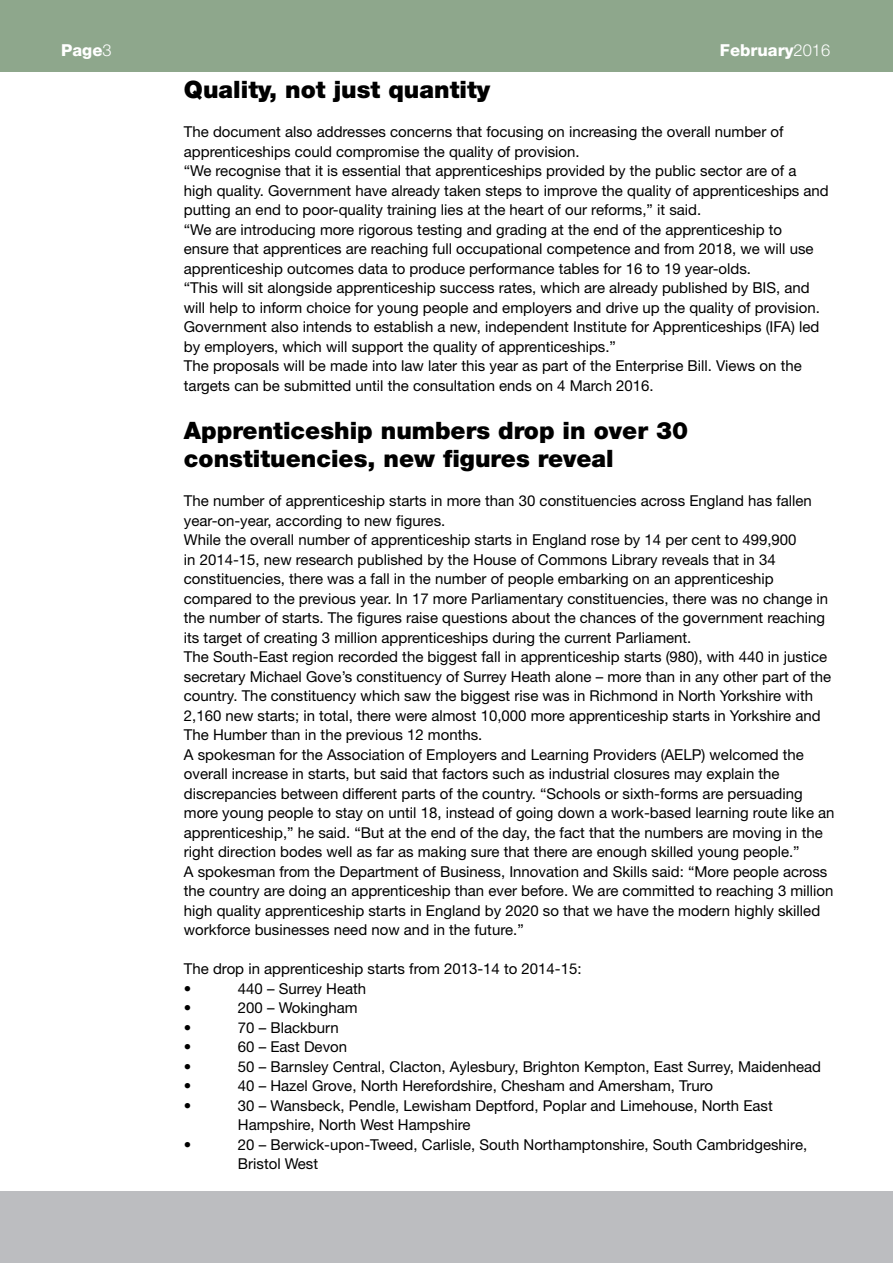
<style>
.page{position:relative;width:893px;height:1263px;background:#fff}
.page>*{position:absolute;margin:0;border:0;box-sizing:border-box;transform-origin:0 0}
.t1{font:900 24px/28.5px "Helvetica Neue";color:#000}
.t2{font:800 16.5px "Helvetica Neue";color:#fff}
.t3{font:15px/19.5px "Helvetica Neue";color:#000}
.s1{font-weight:300}
</style>
<div class="page">
<div style="left:0;top:0;width:893px;height:72px;background:#8ea78c"></div>
<div style="left:0;top:1191px;width:893px;height:72px;background:#bcbdc0"></div>
<p class="t2" style="left:61px;top:40px;width:52px">Page<span class="s1">3</span></p>
<p class="t2" style="left:720px;top:40px;width:112px">February<span class="s1">2016</span></p>
<h1 class="t1" style="left:184px;top:75px;width:308px">Quality, not just quantity</h1>
<p class="t3" style="left:184px;top:122px;width:646px">The document also addresses concerns that focusing on increasing the overall number of apprenticeships could compromise the quality of provision.<br>“We recognise that it is essential that apprenticeships provided by the public sector are of a high quality. Government have already taken steps to improve the quality of apprenticeships and putting an end to poor-quality training lies at the heart of our reforms,” it said.<br>“We are introducing more rigorous testing and grading at the end of the apprenticeship to ensure that apprentices are reaching full occupational competence and from 2018, we will use apprenticeship outcomes data to produce performance tables for 16 to 19 year-olds.<br>“This will sit alongside apprenticeship success rates, which are already published by BIS, and will help to inform choice for young people and employers and drive up the quality of provision.<br>Government also intends to establish a new, independent Institute for Apprenticeships (IFA) led by employers, which will support the quality of apprenticeships.”<br>The proposals will be made into law later this year as part of the Enterprise Bill. Views on the targets can be submitted until the consultation ends on 4 March 2016.</p>
<h1 class="t1" style="left:184px;top:416px;width:506px">Apprenticeship numbers drop in over 30 constituencies, new figures reveal</h1>
<p class="t3" style="left:184px;top:491px;width:652px">The number of apprenticeship starts in more than 30 constituencies across England has fallen year-on-year, according to new figures.<br>While the overall number of apprenticeship starts in England rose by 14 per cent to 499,900<br>in 2014-15, new research published by the House of Commons Library reveals that in 34 constituencies, there was a fall in the number of people embarking on an apprenticeship compared to the previous year. In 17 more Parliamentary constituencies, there was no change in the number of starts. The figures raise questions about the chances of the government reaching its target of creating 3 million apprenticeships during the current Parliament.<br>The South-East region recorded the biggest fall in apprenticeship starts (980), with 440 in justice secretary Michael Gove’s constituency of Surrey Heath alone – more than in any other part of the country. The constituency which saw the biggest rise was in Richmond in North Yorkshire with 2,160 new starts; in total, there were almost 10,000 more apprenticeship starts in Yorkshire and The Humber than in the previous 12 months.<br>A spokesman for the Association of Employers and Learning Providers (AELP) welcomed the overall increase in starts, but said that factors such as industrial closures may explain the discrepancies between different parts of the country. “Schools or sixth-forms are persuading more young people to stay on until 18, instead of going down a work-based learning route like an apprenticeship,” he said. “But at the end of the day, the fact that the numbers are moving in the right direction bodes well as far as making sure that there are enough skilled young people.”<br>A spokesman from the Department of Business, Innovation and Skills said: “More people across the country are doing an apprenticeship than ever before. We are committed to reaching 3 million high quality apprenticeship starts in England by 2020 so that we have the modern highly skilled workforce businesses need now and in the future.”</p>
<p class="t3" style="left:184px;top:959px;width:399px">The drop in apprenticeship starts from 2013-14 to 2014-15: •</p>
<p class="t3" style="left:238px;top:978px;width:130px">440 – Surrey Heath</p>
<p class="t3" style="left:184px;top:998px;width:9px">•</p>
<p class="t3" style="left:238px;top:998px;width:121px">200 – Wokingham</p>
<p class="t3" style="left:184px;top:1017px;width:9px">•</p>
<p class="t3" style="left:238px;top:1017px;width:102px">70 – Blackburn</p>
<p class="t3" style="left:184px;top:1037px;width:9px">•</p>
<p class="t3" style="left:238px;top:1037px;width:111px">60 – East Devon</p>
<p class="t3" style="left:184px;top:1056px;width:9px">•</p>
<p class="t3" style="left:238px;top:1056px;width:585px">50 – Barnsley Central, Clacton, Aylesbury, Brighton Kempton, East Surrey, Maidenhead</p>
<p class="t3" style="left:184px;top:1076px;width:9px">•</p>
<p class="t3" style="left:238px;top:1076px;width:477px">40 – Hazel Grove, North Herefordshire, Chesham and Amersham, Truro</p>
<p class="t3" style="left:184px;top:1095px;width:9px">•</p>
<p class="t3" style="left:238px;top:1095px;width:536px">30 – Wansbeck, Pendle, Lewisham Deptford, Poplar and Limehouse, North East<br>Hampshire, North West Hampshire</p>
<p class="t3" style="left:184px;top:1134px;width:9px">•</p>
<p class="t3" style="left:238px;top:1134px;width:571px">20 – Berwick-upon-Tweed, Carlisle, South Northamptonshire, South Cambridgeshire,<br>Bristol West</p>
</div>
